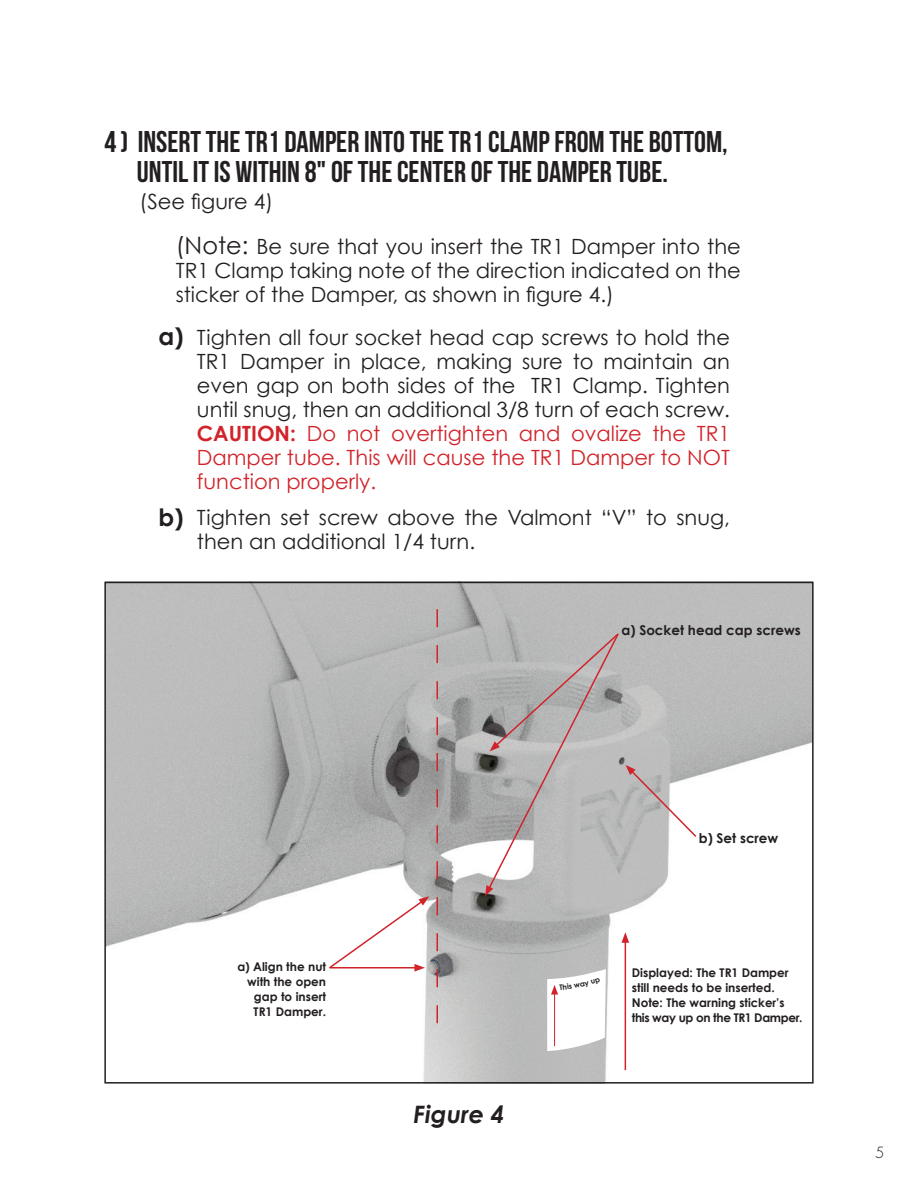
<style>
.page{position:relative;width:918px;height:1188px;background:#fff}
.page>*{position:absolute;margin:0;border:0;box-sizing:border-box;transform-origin:0 0}
.t1{font:30px/30px "Bebas Neue";color:#231f20}
.t2{font:italic 700 24px "Century Gothic";color:#231f20}
.t3{font:21px/24px "Century Gothic";color:#231f20;text-align:justify}
.t4{font:300 15px "Futura";color:#231f20}
.t5{font:700 13.5px "Century Gothic";color:#231f20}
.t6{font:700 12px/15px "Century Gothic";color:#231f20}
.s1{font-size:24px}
.s2{font-weight:700;font-size:24px}
.s3{font-weight:700;color:#d1232a}
.s4{color:#d1232a}
</style>
<div class="page">
<img style="left:107px;top:585px;width:704px;height:496px">
<div style="left:104px;top:582px;width:710px;height:502px;border:2px solid #231f20"></div>
<hr style="left:625px;top:940px;width:1px;height:130px;background:#d1232a">
<svg style="left:622px;top:932px;width:7px;height:11px"></svg>
<svg style="left:626px;top:765px;width:72px;height:74px"></svg>
<svg style="left:485px;top:632px;width:135px;height:264px;background:#b7b4b4"></svg>
<svg style="left:436px;top:609px;width:2px;height:414px"></svg>
<svg style="left:327px;top:896px;width:102px;height:76px"></svg>
<svg style="left:547px;top:969px;width:59px;height:82px"></svg>
<h1 class="t1" style="left:137px;top:127px;width:592px;text-indent:-33px">4 ) INSERT THE TR1 DAMPER INTO THE TR1 CLAMP FROM THE BOTTOM,<br>UNTIL IT IS WITHIN 8" OF THE CENTER OF THE DAMPER TUBE.</h1>
<p class="t3" style="left:140px;top:190px;width:135px">(See figure 4)</p>
<p class="t3" style="left:176px;top:234px;width:567px"><span class="s1">(Note:</span> Be sure that you insert the TR1 Damper into the TR1 Clamp taking note of the direction indicated on the sticker of the Damper, as shown in figure 4.)</p>
<p class="t3" style="left:197px;top:325px;width:535px;text-indent:-38px"><span class="s2">a)</span> Tighten all four socket head cap screws to hold the TR1 Damper in place, making sure to maintain an even gap on both sides of the TR1 Clamp. Tighten until snug, then an additional 3/8 turn of each screw.<br><span class="s3">CAUTION:</span> <span class="s4">Do not overtighten and ovalize the TR1<br>Damper tube. This will cause the TR1 Damper to NOT function properly.</span></p>
<p class="t3" style="left:197px;top:506px;width:535px;text-indent:-38px"><span class="s2">b)</span> Tighten set screw above the Valmont “V” to snug, then an additional 1/4 turn.</p>
<p class="t5" style="left:622px;top:622px;width:181px">a) Socket head cap screws</p>
<p class="t6" style="left:237px;top:959px;width:90px;text-align:right">a) Align the nut with the open gap to insert<br>TR1 Damper.</p>
<p class="t2" style="left:414px;top:1098px;width:92px">Figure 4</p>
<p class="t5" style="left:699px;top:829px;width:81px">b) Set screw</p>
<p class="t6" style="left:632px;top:965px;width:172px">Displayed: The TR1 Damper still needs to be inserted.<br>Note: The warning sticker’s this way up on the TR1 Damper.</p>
<p class="t4" style="left:875px;top:1142px;width:11px">5</p>
</div>
